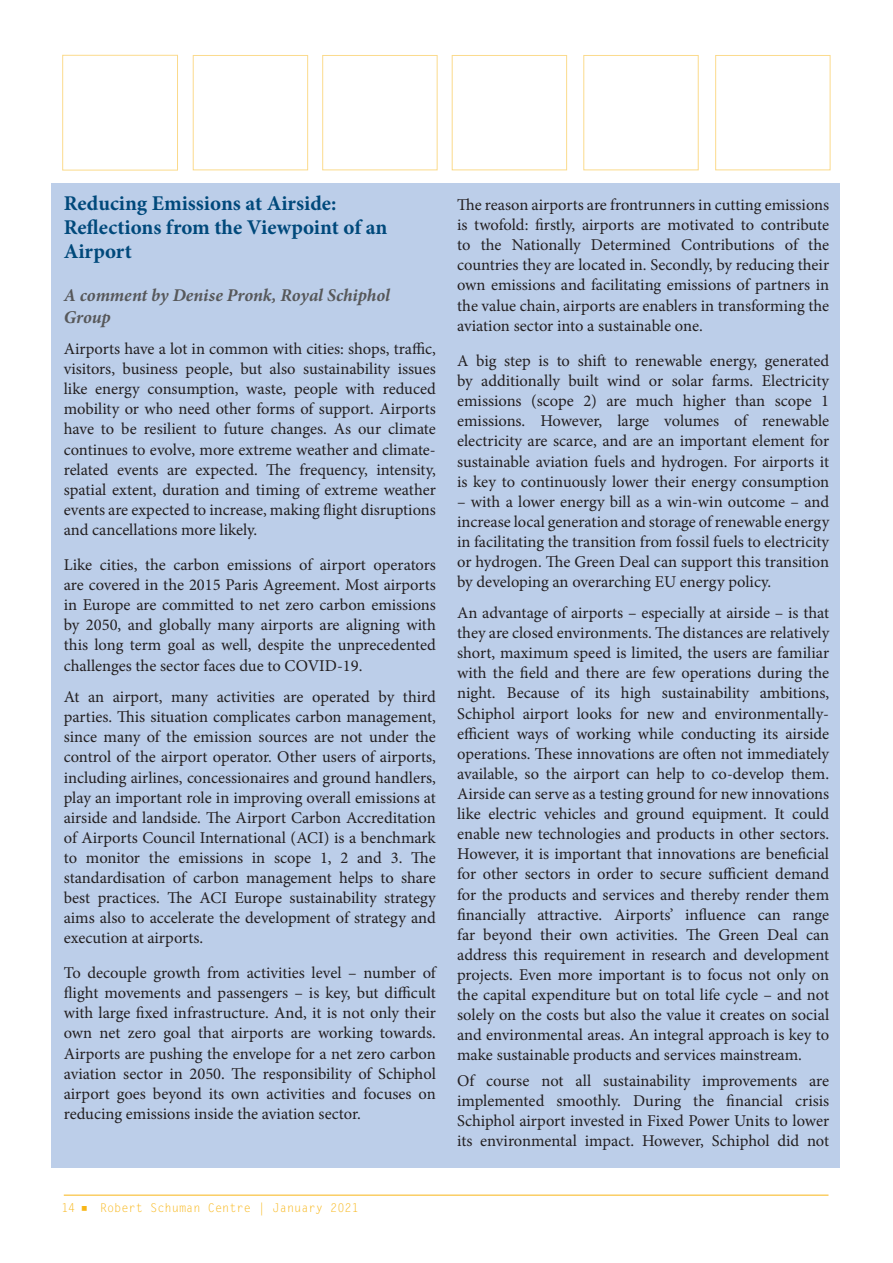
<style>
.page{position:relative;width:893px;height:1263px;background:#fff}
.page>*{position:absolute;margin:0;border:0;box-sizing:border-box;transform-origin:0 0}
.Header_1{font:700 21px/24px "Minion Pro";color:#00497b}
.Header_2{font:italic 700 18px/21.6px "Minion Pro";letter-spacing:-.005em;color:#57585a}
.body_text{font:16.5px/20.1px "Minion Pro";color:#231f20;text-align:justify}
.t1{font:12px "Letter Gothic Std";color:#f8b617}
</style>
<div class="page">
<hr style="left:64px;top:1195px;width:764px;height:1px;background:#f8b617">
<div style="left:51px;top:183px;width:789px;height:984px;background:#bccee9"></div>
<p class="Header_1" style="left:64px;top:191px;width:325px">Reducing Emissions at Airside:<br>Reflections from the Viewpoint of an<br>Airport</p>
<p class="Header_2" style="left:64px;top:284px;width:328px">A comment by Denise Pronk, Royal Schiphol<br>Group</p>
<p class="body_text" style="left:64px;top:339px;width:374px">Airports have a lot in common with cities: shops, traffic, visitors, business people, but also sustainability issues like energy consumption, waste, people with reduced mobility or who need other forms of support. Airports have to be resilient to future changes. As our climate continues to evolve, more extreme weather and climate&shy;related events are expected. The frequency, intensity, spatial extent, duration and timing of extreme weather events are expected to increase, making flight disruptions and cancellations more likely.</p>
<p class="body_text" style="left:64px;top:555px;width:374px">Like cities, the carbon emissions of airport operators are covered in the 2015 Paris Agreement. Most airports in Europe are committed to net zero carbon emissions by 2050, and globally many airports are aligning with this long term goal as well, despite the unprecedented challenges the sector faces due to COVID-19.</p>
<p class="body_text" style="left:64px;top:687px;width:374px">At an airport, many activities are operated by third parties. This situation complicates carbon management, since many of the emission sources are not under the control of the airport operator. Other users of airports, including airlines, concessionaires and ground handlers, play an important role in improving overall emissions at airside and landside. The Airport Carbon Accreditation of Airports Council International (ACI) is a benchmark to monitor the emissions in scope 1, 2 and 3. The standardisation of carbon management helps to share best practices. The ACI Europe sustainability strategy aims also to accelerate the development of strategy and execution at airports.</p>
<p class="body_text" style="left:64px;top:963px;width:374px">To decouple growth from activities level – number of flight movements and passengers – is key, but difficult with large fixed infrastructure. And, it is not only their own net zero goal that airports are working towards.<br>Airports are pushing the envelope for a net zero carbon aviation sector in 2050. The responsibility of Schiphol airport goes beyond its own activities and focuses on reducing emissions inside the aviation sector.</p>
<p class="body_text" style="left:457px;top:195px;width:374px">The reason airports are frontrunners in cutting emissions is twofold: firstly, airports are motivated to contribute to the Nationally Determined Contributions of the countries they are located in. Secondly, by reducing their own emissions and facilitating emissions of partners in the value chain, airports are enablers in transforming the aviation sector into a sustainable one.</p>
<p class="body_text" style="left:457px;top:351px;width:374px">A big step is to shift to renewable energy, generated by additionally built wind or solar farms. Electricity emissions (scope 2) are much higher than scope 1 emissions. However, large volumes of renewable electricity are scarce, and are an important element for sustainable aviation fuels and hydrogen. For airports it is key to continuously lower their energy consumption</p>
<p class="body_text" style="left:457px;top:491px;width:374px">– with a lower energy bill as a win-win outcome – and increase local generation and storage of renewable energy in facilitating the transition from fossil fuels to electricity or hydrogen. The Green Deal can support this transition by developing an overarching EU energy policy.</p>
<p class="body_text" style="left:457px;top:603px;width:374px">An advantage of airports – especially at airside – is that they are closed environments. The distances are relatively short, maximum speed is limited, the users are familiar with the field and there are few operations during the night. Because of its high sustainability ambitions, Schiphol airport looks for new and environmentally&shy;efficient ways of working while conducting its airside operations. These innovations are often not immediately available, so the airport can help to co-develop them.<br>Airside can serve as a testing ground for new innovations like electric vehicles and ground equipment. It could enable new technologies and products in other sectors.<br>However, it is important that innovations are beneficial for other sectors in order to secure sufficient demand for the products and services and thereby render them financially attractive. Airports’ influence can range far beyond their own activities. The Green Deal can address this requirement in research and development projects. Even more important is to focus not only on the capital expenditure but on total life cycle – and not solely on the costs but also the value it creates on social and environmental areas. An integral approach is key to make sustainable products and services mainstream.</p>
<p class="body_text" style="left:457px;top:1071px;width:374px">Of course not all sustainability improvements are implemented smoothly. During the financial crisis Schiphol airport invested in Fixed Power Units to lower its environmental impact. However, Schiphol did not</p>
<p class="t1" style="left:62px;top:1201px;width:299px">14 ■ Robert Schuman Centre | January 2021</p>
</div>
